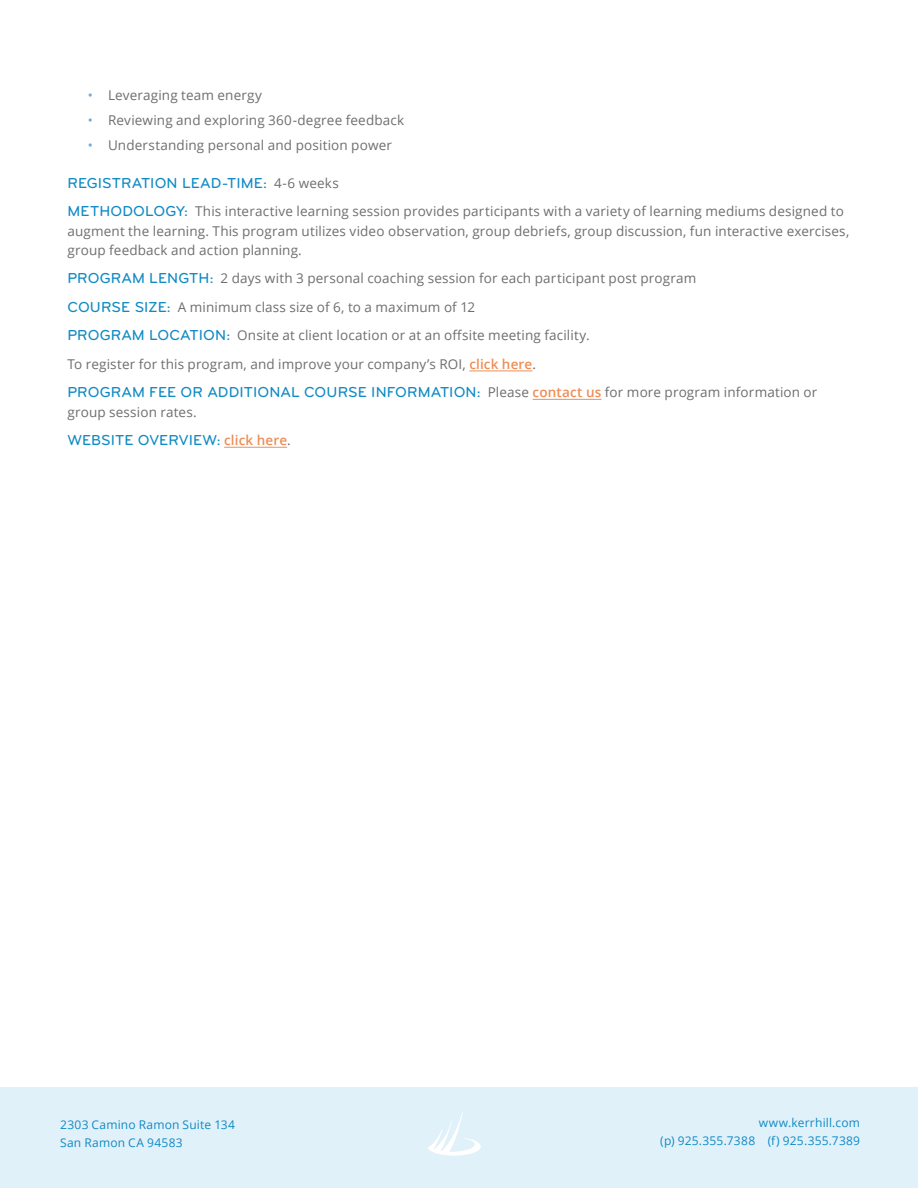
<style>
.page{position:relative;width:918px;height:1188px;background:#fff}
.page>*{position:absolute;margin:0;border:0;box-sizing:border-box;transform-origin:0 0}
.t1{font:500 15px "Bryant";letter-spacing:.005em;color:#108ac4}
.t2{font:13.5px/28.3px "Open Sans";letter-spacing:.01em;color:#6d6e71}
.t3{font:12px/18px "Open Sans";letter-spacing:.015em;color:#108ac4}
.s1{color:#73a6d9}
.s2{font-family:"Open Sans";font-weight:400;font-size:13.5px;color:#6d6e71}
.s3{font-family:"Bryant";font-weight:500;font-size:15px;color:#108ac4}
.s4{font-weight:600;color:#ed8e57}
.s5{font-family:"Open Sans";font-weight:600;font-size:13.5px;color:#ed8e57}
</style>
<div class="page">
<div style="left:0;top:1087px;width:918px;height:101px;background:#e1f1fa"></div>
<svg style="left:428px;top:1112px;width:53px;height:44px"></svg>
<hr style="left:469px;top:371px;width:63px;height:1px;background:#ed8e57">
<hr style="left:533px;top:399px;width:68px;height:1px;background:#ed8e57">
<hr style="left:224px;top:447px;width:63px;height:1px;background:#ed8e57">
<p class="t2" style="left:88px;top:81px;width:176px"><span class="s1">•</span> Leveraging team energy</p>
<p class="t2" style="left:88px;top:106px;width:318px"><span class="s1">•</span> Reviewing and exploring 360-degree feedback</p>
<p class="t2" style="left:88px;top:131px;width:306px"><span class="s1">•</span> Understanding personal and position power</p>
<p class="t1" style="left:68px;top:173px;width:273px">REGISTRATION LEAD-TIME: <span class="s2">4-6 weeks</span></p>
<p class="t2" style="left:67px;top:201px;width:783px;line-height:19.5px"><span class="s3">METHODOLOGY:</span> This interactive learning session provides participants with a variety of learning mediums designed to augment the learning. This program utilizes video observation, group debriefs, group discussion, fun interactive exercises, group feedback and action planning.</p>
<p class="t2" style="left:67px;top:264px;width:630px"><span class="s3">PROGRAM LENGTH:</span> 2 days with 3 personal coaching session for each participant post program <span class="s3">COURSE SIZE:</span> A minimum class size of 6, to a maximum of 12<br><span class="s3">PROGRAM LOCATION:</span> Onsite at client location or at an offsite meeting facility.<br>To register for this program, and improve your company’s ROI, <span class="s4">click here</span>.</p>
<p class="t1" style="left:68px;top:383px;width:751px">PROGRAM FEE OR ADDITIONAL COURSE INFORMATION: <span class="s2">Please</span> <span class="s5">contact us</span> <span class="s2">for more program information or</span></p>
<p class="t2" style="left:68px;top:397px;width:131px">group session rates.</p>
<p class="t1" style="left:68px;top:431px;width:225px">WEBSITE OVERVIEW: <span class="s5">click here</span><span class="s2">.</span></p>
<p class="t3" style="left:60px;top:1115px;width:176px">2303 Camino Ramon Suite 134<br>San Ramon CA 94583</p>
<p class="t3" style="left:759px;top:1114px;width:103px">www.kerrhill.com</p>
<p class="t3" style="left:660px;top:1132px;width:201px">(p) 925.355.7388 (f) 925.355.7389</p>
</div>
